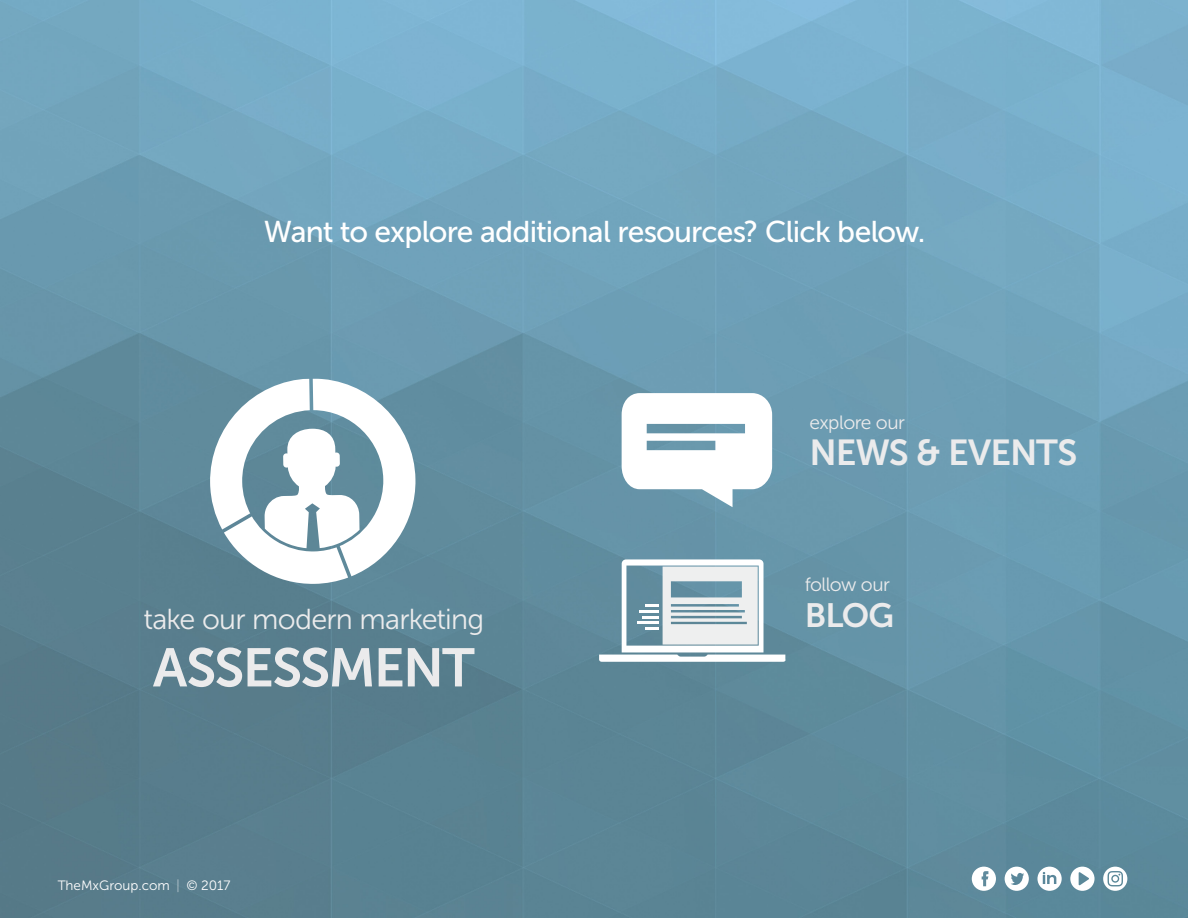
<style>
.page{position:relative;width:1188px;height:918px;background:#fff}
.page>*{position:absolute;margin:0;border:0;box-sizing:border-box;transform-origin:0 0}
.t1{font:54px "Museo Sans 700";letter-spacing:-.035em;color:#ebebec}
.t2{font:36px "Museo Sans 700";letter-spacing:-.03em;color:#ebebec}
.t3{font:33.6px "Museo Sans 700";color:#ebebec}
.t4{font:30px "Museo Sans 500";letter-spacing:-.03em;color:#fff}
.t5{font:28.8px "Museo Sans 300";letter-spacing:-.03em;color:#ebebec}
.t6{font:19.2px "Museo Sans 300";letter-spacing:-.03em;color:#ebebec}
.t7{font:13.5px "Museo Sans 300";color:#fff}
</style>
<div class="page">
<img style="left:0;top:0;width:1188px;height:918px">
<svg style="left:972px;top:867px;width:24px;height:24px"></svg>
<svg style="left:1005px;top:867px;width:24px;height:24px"></svg>
<svg style="left:1037px;top:867px;width:25px;height:24px"></svg>
<svg style="left:1070px;top:867px;width:25px;height:24px"></svg>
<svg style="left:1103px;top:867px;width:24px;height:24px"></svg>
<svg style="left:209px;top:378px;width:207px;height:207px"></svg>
<svg style="left:599px;top:559px;width:187px;height:103px"></svg>
<svg style="left:622px;top:393px;width:150px;height:114px"></svg>
<p class="t4" style="left:264px;top:215px;width:663px">Want to explore additional resources? Click below.</p>
<p class="t5" style="left:143px;top:604px;width:342px">take our modern marketing</p>
<h1 class="t1" style="left:153px;top:638px;width:323px">ASSESSMENT</h1>
<p class="t7" style="left:58px;top:879px;width:174px">TheMxGroup.com | © 2017</p>
<p class="t6" style="left:809px;top:412px;width:97px">explore our</p>
<p class="t2" style="left:809px;top:433px;width:269px">NEWS &amp; EVENTS</p>
<p class="t6" style="left:805px;top:574px;width:87px">follow our</p>
<p class="t3" style="left:805px;top:597px;width:91px">BLOG</p>
</div>
